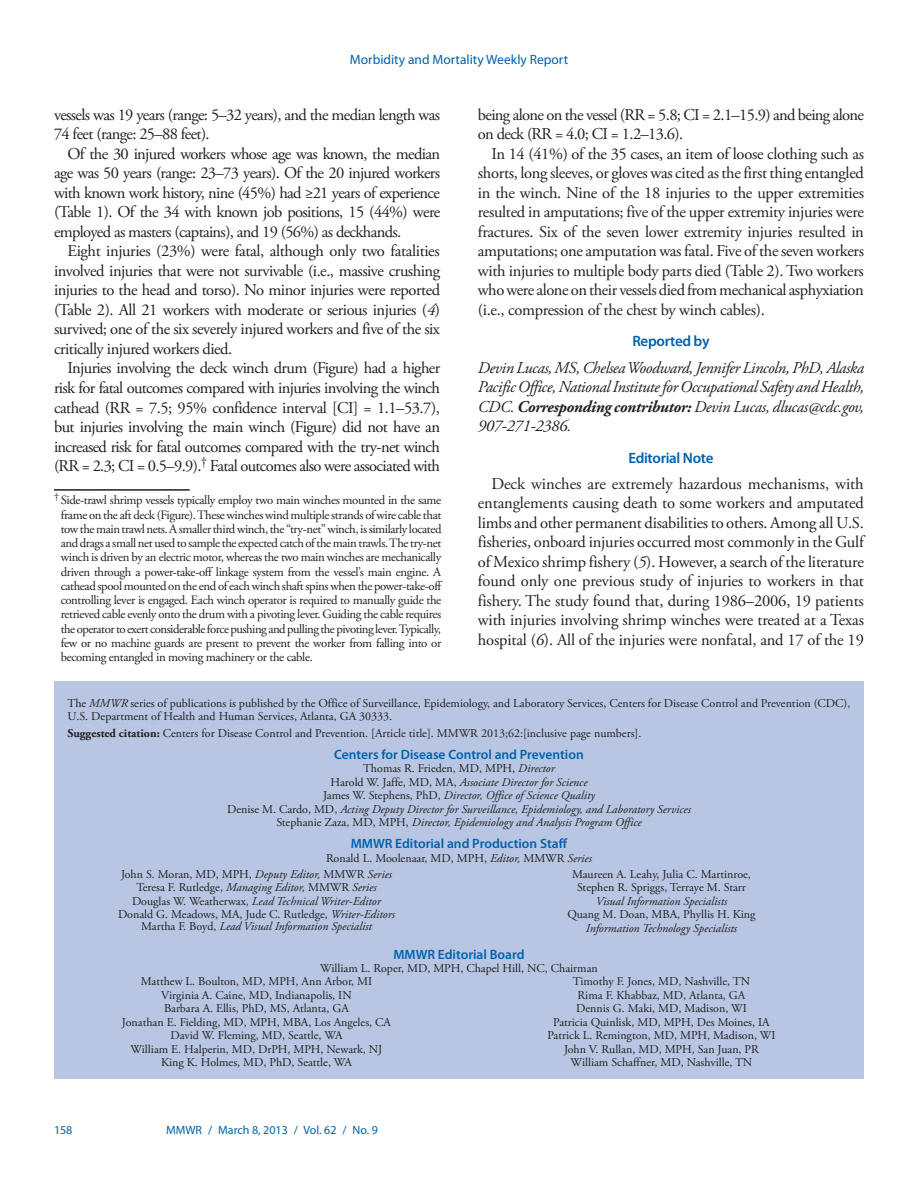
<style>
.page{position:relative;width:918px;height:1188px;background:#fff}
.page>*{position:absolute;margin:0;border:0;box-sizing:border-box;transform-origin:0 0}
.body_copy{font:16.5px/19.5px "Adobe Garamond Pro";letter-spacing:-.04em;color:#231f20;text-align:justify}
.reported_by_text{font:italic 16.5px/19.5px "Adobe Garamond Pro";letter-spacing:-.02em;color:#231f20;text-align:justify}
.headline3{font:600 15px "Myriad Pro";letter-spacing:-.02em;color:#0161ab}
.t1{font:600 13.5px "Myriad Pro";color:#0161ab}
.t2{font:13.5px "Myriad Pro";color:#0161ab}
.footnote_w_rule_text{font:12.75px/14.2px "Adobe Garamond Pro";letter-spacing:-.03em;color:#231f20;text-align:justify}
.t3{font:12px/13.5px "Adobe Garamond Pro";color:#231f20;text-align:center}
.t4{font:italic 12px/13.5px "Adobe Garamond Pro";color:#231f20;text-align:center}
.footer_left{font:12px "Myriad Pro";color:#0161ab}
.s1{font-style:italic}
.s2{font-weight:700}
.s3{font-style:normal}
</style>
<div class="page">
<div style="left:54px;top:681px;width:810px;height:398px;background:#b8c6e3"></div>
<hr style="left:54px;top:489px;width:136px;height:2px;background:#231f20">
<p class="t2" style="left:350px;top:51px;width:220px">Morbidity and Mortality Weekly Report</p>
<p class="body_copy" style="left:54px;top:106px;width:388px">vessels was 19 years (range: 5–32 years), and the median length was<br>74 feet (range: 25–88 feet).</p>
<p class="body_copy" style="left:54px;top:145px;width:388px;text-indent:13px">Of the 30 injured workers whose age was known, the median age was 50 years (range: 23–73 years). Of the 20 injured workers with known work history, nine (45%) had ≥21 years of experience (Table 1). Of the 34 with known job positions, 15 (44%) were employed as masters (captains), and 19 (56%) as deckhands.</p>
<p class="body_copy" style="left:54px;top:242px;width:388px;text-indent:13px">Eight injuries (23%) were fatal, although only two fatalities involved injuries that were not survivable (i.e., massive crushing injuries to the head and torso). No minor injuries were reported (Table 2). All 21 workers with moderate or serious injuries (<span class="s1">4</span>) survived; one of the six severely injured workers and five of the six critically injured workers died.</p>
<p class="body_copy" style="left:54px;top:359px;width:388px;text-indent:13px">Injuries involving the deck winch drum (Figure) had a higher risk for fatal outcomes compared with injuries involving the winch cathead (RR = 7.5; 95% confidence interval [CI] = 1.1–53.7), but injuries involving the main winch (Figure) did not have an increased risk for fatal outcomes compared with the try-net winch (RR = 2.3; CI = 0.5–9.9).<sup>†</sup> Fatal outcomes also were associated with</p>
<p class="footnote_w_rule_text" style="left:61px;top:494px;width:382px;text-indent:-7px"><sup>†</sup> Side-trawl shrimp vessels typically employ two main winches mounted in the same frame on the aft deck (Figure). These winches wind multiple strands of wire cable that tow the main trawl nets. A smaller third winch, the “try-net” winch, is similarly located and drags a small net used to sample the expected catch of the main trawls. The try-net winch is driven by an electric motor, whereas the two main winches are mechanically driven through a power-take-off linkage system from the vessel’s main engine. A cathead spool mounted on the end of each winch shaft spins when the power-take-off controlling lever is engaged. Each winch operator is required to manually guide the retrieved cable evenly onto the drum with a pivoting lever. Guiding the cable requires the operator to exert considerable force pushing and pulling the pivoting lever. Typically, few or no machine guards are present to prevent the worker from falling into or becoming entangled in moving machinery or the cable.</p>
<p class="body_copy" style="left:478px;top:106px;width:388px">being alone on the vessel (RR = 5.8; CI = 2.1–15.9) and being alone on deck (RR = 4.0; CI = 1.2–13.6).</p>
<p class="body_copy" style="left:478px;top:145px;width:388px;text-indent:13px">In 14 (41%) of the 35 cases, an item of loose clothing such as shorts, long sleeves, or gloves was cited as the first thing entangled in the winch. Nine of the 18 injuries to the upper extremities resulted in amputations; five of the upper extremity injuries were fractures. Six of the seven lower extremity injuries resulted in amputations; one amputation was fatal. Five of the seven workers with injuries to multiple body parts died (Table 2). Two workers who were alone on their vessels died from mechanical asphyxiation (i.e., compression of the chest by winch cables).</p>
<p class="headline3" style="left:632px;top:332px;width:79px">Reported by</p>
<p class="reported_by_text" style="left:478px;top:358px;width:388px">Devin Lucas, MS, Chelsea Woodward, Jennifer Lincoln, PhD, Alaska Pacific Office, National Institute for Occupational Safety and Health, CDC. <span class="s2">Corresponding contributor:</span> Devin Lucas, dlucas@cdc.gov, 907-271-2386.</p>
<p class="headline3" style="left:628px;top:448px;width:87px">Editorial Note</p>
<p class="body_copy" style="left:478px;top:475px;width:388px;text-indent:14px">Deck winches are extremely hazardous mechanisms, with entanglements causing death to some workers and amputated limbs and other permanent disabilities to others. Among all U.S. fisheries, onboard injuries occurred most commonly in the Gulf of Mexico shrimp fishery (<span class="s1">5</span>). However, a search of the literature found only one previous study of injuries to workers in that fishery. The study found that, during 1986–2006, 19 patients with injuries involving shrimp winches were treated at a Texas hospital (<span class="s1">6</span>). All of the injuries were nonfatal, and 17 of the 19</p>
<p class="t3" style="left:68px;top:697px;width:784px;text-align:left">The <span class="s1">MMWR</span> series of publications is published by the Office of Surveillance, Epidemiology, and Laboratory Services, Centers for Disease Control and Prevention (CDC),<br>U.S. Department of Health and Human Services, Atlanta, GA 30333.</p>
<p class="t3" style="left:68px;top:727px;width:575px"><span class="s2">Suggested citation:</span> Centers for Disease Control and Prevention. [Article title]. MMWR 2013;62:[inclusive page numbers].</p>
<p class="t1" style="left:334px;top:746px;width:251px">Centers for Disease Control and Prevention</p>
<p class="t4" style="left:227px;top:762px;width:465px"><span class="s3">Thomas R. Frieden, MD, MPH,</span> Director<br><span class="s3">Harold W. Jaffe, MD, MA,</span> Associate Director for Science<br><span class="s3">James W. Stephens, PhD,</span> Director, Office of Science Quality<br><span class="s3">Denise M. Cardo, MD,</span> Acting Deputy Director for Surveillance, Epidemiology, and Laboratory Services <span class="s3">Stephanie Zaza, MD, MPH,</span> Director, Epidemiology and Analysis Program Office</p>
<p class="t1" style="left:351px;top:835px;width:218px">MMWR Editorial and Production Staff</p>
<p class="t3" style="left:121px;top:850px;width:472px;line-height:15.9px;text-align:left;text-indent:205px">Ronald L. Moolenaar, MD, MPH, <span class="s1">Editor,</span> MMWR <span class="s1">Series<br></span>John S. Moran, MD, MPH, <span class="s1">Deputy Editor,</span> MMWR <span class="s1">Series</span></p>
<p class="t3" style="left:118px;top:881px;width:278px">Teresa F. Rutledge, <span class="s1">Managing Editor,</span> MMWR <span class="s1">Series<br></span>Douglas W. Weatherwax, <span class="s1">Lead Technical Writer-Editor<br></span>Donald G. Meadows, MA, Jude C. Rutledge, <span class="s1">Writer-Editors</span></p>
<p class="t4" style="left:141px;top:920px;width:232px"><span class="s3">Martha F. Boyd,</span> Lead Visual Information Specialist</p>
<p class="t3" style="left:572px;top:867px;width:180px">Maureen A. Leahy, Julia C. Martinroe,<br>Stephen R. Spriggs, Terraye M. Starr</p>
<p class="t4" style="left:596px;top:894px;width:133px">Visual Information Specialists</p>
<p class="t3" style="left:567px;top:908px;width:190px">Quang M. Doan, MBA, Phyllis H. King</p>
<p class="t4" style="left:586px;top:921px;width:153px">Information Technology Specialists</p>
<p class="t1" style="left:393px;top:946px;width:133px">MMWR Editorial Board</p>
<p class="t3" style="left:320px;top:962px;width:279px">William L. Roper, MD, MPH, Chapel Hill, NC, Chairman</p>
<p class="t3" style="left:141px;top:975px;width:233px">Matthew L. Boulton, MD, MPH, Ann Arbor, MI</p>
<p class="t3" style="left:161px;top:989px;width:192px">Virginia A. Caine, MD, Indianapolis, IN</p>
<p class="t3" style="left:164px;top:1002px;width:186px">Barbara A. Ellis, PhD, MS, Atlanta, GA</p>
<p class="t3" style="left:122px;top:1016px;width:271px">Jonathan E. Fielding, MD, MPH, MBA, Los Angeles, CA</p>
<p class="t3" style="left:170px;top:1029px;width:174px">David W. Fleming, MD, Seattle, WA</p>
<p class="t3" style="left:131px;top:1043px;width:253px">William E. Halperin, MD, DrPH, MPH, Newark, NJ</p>
<p class="t3" style="left:161px;top:1056px;width:192px">King K. Holmes, MD, PhD, Seattle, WA</p>
<p class="t3" style="left:548px;top:975px;width:229px">Timothy F. Jones, MD, Nashville, TN<br>Rima F. Khabbaz, MD, Atlanta, GA<br>Dennis G. Maki, MD, Madison, WI<br>Patricia Quinlisk, MD, MPH, Des Moines, IA Patrick L. Remington, MD, MPH, Madison, WI John V. Rullan, MD, MPH, San Juan, PR William Schaffner, MD, Nashville, TN</p>
<p class="footer_left" style="left:54px;top:1123px;width:20px">158</p>
<p class="footer_left" style="left:166px;top:1123px;width:213px">MMWR / March 8, 2013 / Vol. 62 / No. 9</p>
</div>
